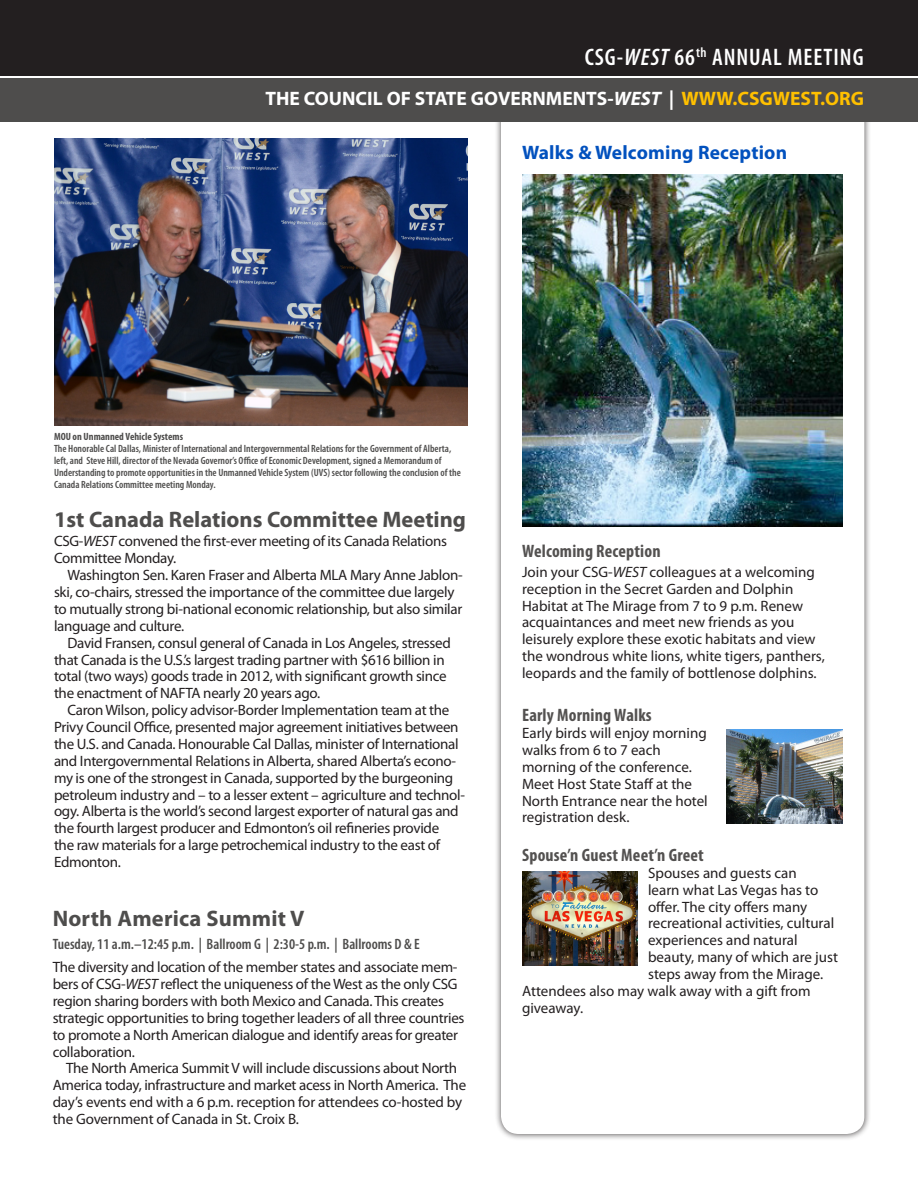
<style>
.page{position:relative;width:918px;height:1188px;background:#fff}
.page>*{position:absolute;margin:0;border:0;box-sizing:border-box;transform-origin:0 0}
.t1{font:600 condensed 24px "Myriad Pro";letter-spacing:.04em;color:#fff}
.t2{font:700 22.5px "Myriad Pro";color:#4e4d4c}
.t3{font:700 19.5px "Myriad Pro";color:#fff}
.t4{font:700 19.5px "Myriad Pro";letter-spacing:.01em;color:#0251be}
.Body{font:700 condensed 18px "Myriad Pro";letter-spacing:.01em;color:#535150}
.Subhead{font:700 condensed 18px "Myriad Pro";letter-spacing:.01em;color:#535150}
.Body-2{font:15px/16.8px "Myriad Pro";letter-spacing:-.02em;color:#231f20}
.Body-3{font:15px/16.8px "Myriad Pro";color:#231f20}
.Date__Time__Room{font:600 condensed 15px "Myriad Pro";color:#4e4d4c}
.Cutline{font:600 condensed 10.5px/12px "Myriad Pro";color:#4e4d4c}
.Cutline-2{font:700 condensed 10.5px "Myriad Pro";color:#4e4d4c}
.s1{font-style:italic}
.s2{color:#ffc000}
</style>
<div class="page">
<div style="left:494px;top:83px;width:376px;height:1058px;background:#231f20;opacity:.75"></div>
<div style="left:501px;top:89px;width:363px;height:1045px;background:#fff;border-radius:18px"></div>
<img style="left:727px;top:729px;width:115px;height:94px">
<img style="left:522px;top:872px;width:116px;height:94px">
<img style="left:522px;top:174px;width:320px;height:352px">
<div style="left:0;top:78px;width:918px;height:44px;background:#4e4d4c"></div>
<div style="left:0;top:0;width:918px;height:75px;background:#231f20"></div>
<img style="left:54px;top:138px;width:414px;height:287px">
<p class="t1" style="left:585px;top:42px;width:280px">CSG-<span class="s1">WEST</span> 66<sup>th</sup> ANNUAL MEETING</p>
<p class="t3" style="left:265px;top:85px;width:600px">THE COUNCIL OF STATE GOVERNMENTS-<span class="s1">WEST</span> | <span class="s2">WWW.CSGWEST.ORG</span></p>
<p class="t4" style="left:522px;top:139px;width:267px">Walks &amp; Welcoming Reception</p>
<p class="Cutline-2" style="left:54px;top:430px;width:131px">MOU on Unmanned Vehicle Systems</p>
<p class="Cutline" style="left:54px;top:442px;width:408px">The Honorable Cal Dallas, Minister of International and Intergovernmental Relations for the Government of Alberta, left, and Steve Hill, director of the Nevada Governor’s Office of Economic Development, signed a Memorandum of Understanding to promote opportunities in the Unmanned Vehicle System (UVS) sector following the conclusion of the Canada Relations Committee meeting Monday.</p>
<p class="t2" style="left:54px;top:504px;width:414px">1st Canada Relations Committee Meeting</p>
<p class="Body-2" style="left:54px;top:533px;width:395px">CSG-<span class="s1">WEST</span> convened the first-ever meeting of its Canada Relations<br>Committee Monday.</p>
<p class="Body-2" style="left:54px;top:566px;width:410px;text-indent:14px">Washington Sen. Karen Fraser and Alberta MLA Mary Anne Jablon&shy;ski, co-chairs, stressed the importance of the committee due largely to mutually strong bi-national economic relationship, but also similar language and culture.</p>
<p class="Body-2" style="left:54px;top:634px;width:398px;text-indent:14px">David Fransen, consul general of Canada in Los Angeles, stressed that Canada is the U.S.’s largest trading partner with $616 billion in total (two ways) goods trade in 2012, with significant growth since the enactment of NAFTA nearly 20 years ago.</p>
<p class="Body-2" style="left:54px;top:701px;width:413px;text-indent:14px">Caron Wilson, policy advisor-Border Implementation team at the Privy Council Office, presented major agreement initiatives between the U.S. and Canada. Honourable Cal Dallas, minister of International and Intergovernmental Relations in Alberta, shared Alberta’s econo&shy;my is one of the strongest in Canada, supported by the burgeoning petroleum industry and – to a lesser extent – agriculture and technol&shy;ogy. Alberta is the world’s second largest exporter of natural gas and the fourth largest producer and Edmonton’s oil refineries provide<br>the raw materials for a large petrochemical industry to the east of Edmonton.</p>
<p class="t2" style="left:53px;top:904px;width:253px">North America Summit V</p>
<p class="Date__Time__Room" style="left:53px;top:935px;width:369px">Tuesday, 11 a.m.–12:45 p.m. | Ballroom G | 2:30-5 p.m. | Ballrooms D &amp; E</p>
<p class="Body-2" style="left:53px;top:959px;width:413px">The diversity and location of the member states and associate mem&shy;bers of CSG-<span class="s1">WEST</span> reflect the uniqueness of the West as the only CSG region sharing borders with both Mexico and Canada. This creates strategic opportunities to bring together leaders of all three countries to promote a North American dialogue and identify areas for greater collaboration.</p>
<p class="Body-2" style="left:53px;top:1060px;width:415px;text-indent:14px">The North America Summit V will include discussions about North America today, infrastructure and market acess in North America. The day’s events end with a 6 p.m. reception for attendees co-hosted by the Government of Canada in St. Croix B.</p>
<p class="Subhead" style="left:522px;top:540px;width:140px">Welcoming Reception</p>
<p class="Body-3" style="left:522px;top:563px;width:304px">Join your CSG-<span class="s1">WEST</span> colleagues at a welcoming reception in the Secret Garden and Dolphin Habitat at The Mirage from 7 to 9 p.m. Renew acquaintances and meet new friends as you leisurely explore these exotic habitats and view the wondrous white lions, white tigers, panthers, leopards and the family of bottlenose dolphins.</p>
<p class="Body" style="left:522px;top:704px;width:131px">Early Morning Walks</p>
<p class="Body-3" style="left:522px;top:724px;width:187px">Early birds will enjoy morning walks from 6 to 7 each morning of the conference.<br>Meet Host State Staff at the<br>North Entrance near the hotel registration desk.</p>
<p class="Body" style="left:522px;top:844px;width:183px">Spouse’n Guest Meet’n Greet</p>
<p class="Body-3" style="left:648px;top:864px;width:150px">Spouses and guests can</p>
<p class="Body-3" style="left:648px;top:881px;width:172px">learn what Las Vegas has to</p>
<p class="Body-3" style="left:648px;top:898px;width:161px">offer. The city offers many</p>
<p class="Body-3" style="left:648px;top:915px;width:188px">recreational activities, cultural</p>
<p class="Body-3" style="left:648px;top:932px;width:151px">experiences and natural</p>
<p class="Body-3" style="left:648px;top:949px;width:191px">beauty, many of which are just</p>
<p class="Body-3" style="left:648px;top:965px;width:177px">steps away from the Mirage.</p>
<p class="Body-3" style="left:522px;top:982px;width:290px">Attendees also may walk away with a gift from</p>
<p class="Body-2" style="left:522px;top:999px;width:63px">giveaway.</p>
</div>
